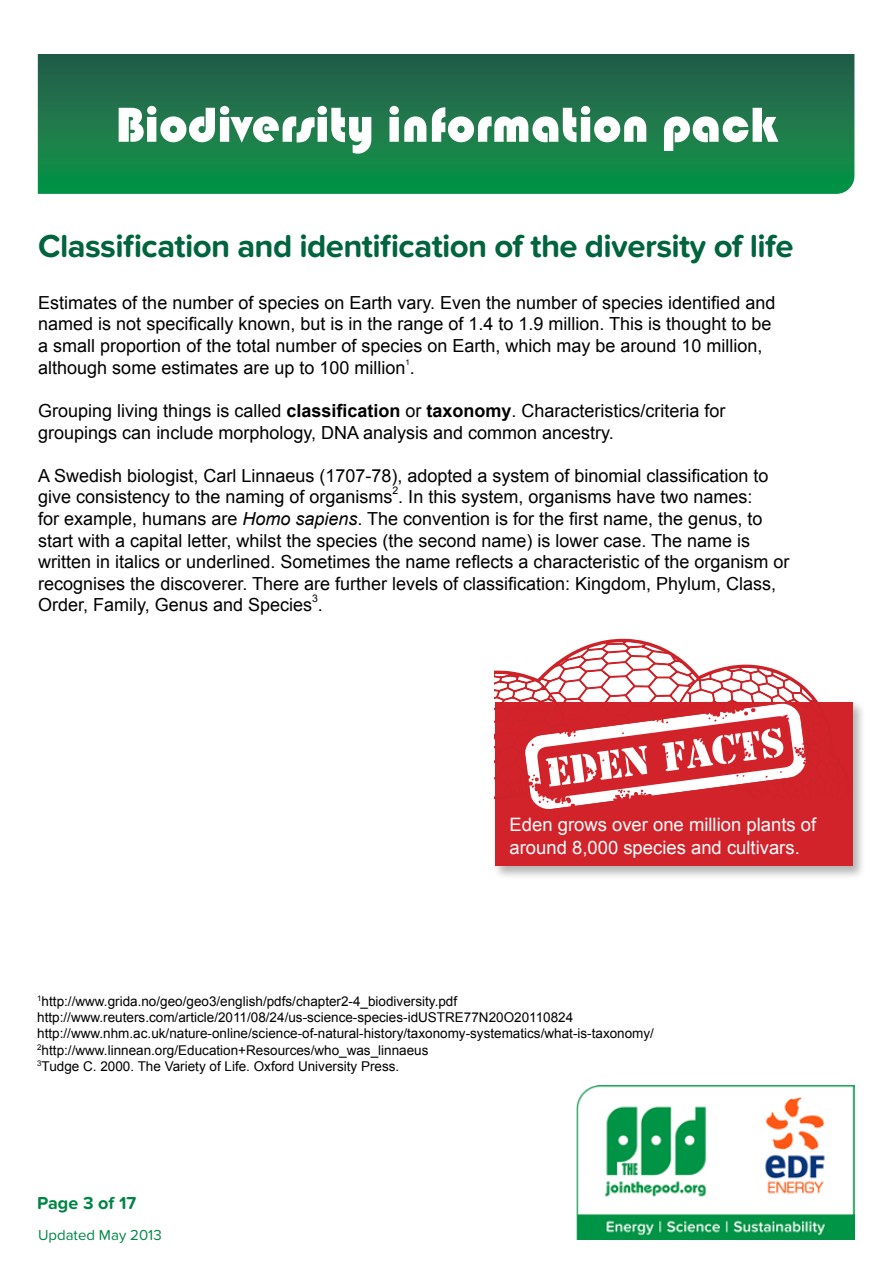
<style>
.page{position:relative;width:893px;height:1263px;background:#fff}
.page>*{position:absolute;margin:0;border:0;box-sizing:border-box;transform-origin:0 0}
.t1{font:51px "Bauhaus 93";color:#fff}
.t2{font:700 33px "Proxima Nova Soft";letter-spacing:-.02em;color:#00643e}
.t3{font:18.45px/22.2px "Arial";color:#fff}
.t4{font:18px/21.6px "Arial";color:#000}
.t5{font:700 18px "Proxima Nova Soft";color:#008546}
.t6{font:15px "Proxima Nova Soft";color:#008546}
.t7{font:13.5px/16.2px "Arial";color:#000}
.t8{font:10.5px "Arial";color:#000}
.t9{font:7.8px "Arial";color:#000}
.s1{font-weight:700}
.s2{font-style:italic}
</style>
<div class="page">
<img style="left:576px;top:1085px;width:278px;height:154px">
<svg style="left:38px;top:54px;width:816px;height:140px;background:#197849"></svg>
<div style="left:492px;top:700px;width:375px;height:180px;background:#000;opacity:.3"></div>
<div style="left:495px;top:702px;width:357px;height:164px;background:#d2232a"></div>
<svg style="left:495px;top:639px;width:355px;height:170px"></svg>
<h1 class="t1" style="left:115px;top:96px;width:664px">Biodiversity information pack</h1>
<h2 class="t2" style="left:38px;top:227px;width:757px">Classification and identification of the diversity of life</h2>
<p class="t4" style="left:38px;top:292px;width:739px">Estimates of the number of species on Earth vary. Even the number of species identified and named is not specifically known, but is in the range of 1.4 to 1.9 million. This is thought to be a small proportion of the total number of species on Earth, which may be around 10 million, although some estimates are up to 100 million .</p>
<p class="t9" style="left:405px;top:357px;width:6px">1</p>
<p class="t4" style="left:38px;top:400px;width:689px">Grouping living things is called <span class="s1">classification</span> or <span class="s1">taxonomy</span>. Characteristics/criteria for groupings can include morphology, DNA analysis and common ancestry.</p>
<p class="t4" style="left:38px;top:465px;width:732px">A Swedish biologist, Carl Linnaeus (1707-78), adopted a system of binomial classification to give consistency to the naming of organisms . In this system, organisms have two names:</p>
<p class="t8" style="left:392px;top:484px;width:7px">2</p>
<p class="t4" style="left:38px;top:508px;width:753px">for example, humans are <span class="s2">Homo sapiens</span>. The convention is for the first name, the genus, to start with a capital letter, whilst the species (the second name) is lower case. The name is written in italics or underlined. Sometimes the name reflects a characteristic of the organism or recognises the discoverer. There are further levels of classification: Kingdom, Phylum, Class, Order, Family, Genus and Species .</p>
<p class="t8" style="left:312px;top:592px;width:7px">3</p>
<p class="t3" style="left:510px;top:814px;width:308px">Eden grows over one million plants of around 8,000 species and cultivars.</p>
<p class="t7" style="left:37px;top:993px;width:618px"><sup>1</sup>http://www.grida.no/geo/geo3/english/pdfs/chapter2-4_biodiversity.pdf http://www.reuters.com/article/2011/08/24/us-science-species-idUSTRE77N20O20110824 http://www.nhm.ac.uk/nature-online/science-of-natural-history/taxonomy-systematics/what-is-taxonomy/ <sup>2</sup>http://www.linnean.org/Education+Resources/who_was_linnaeus<br><sup>3</sup>Tudge C. 2000. The Variety of Life. Oxford University Press.</p>
<p class="t5" style="left:37px;top:1192px;width:100px">Page 3 of 17</p>
<p class="t6" style="left:38px;top:1226px;width:125px">Updated May 2013</p>
</div>
